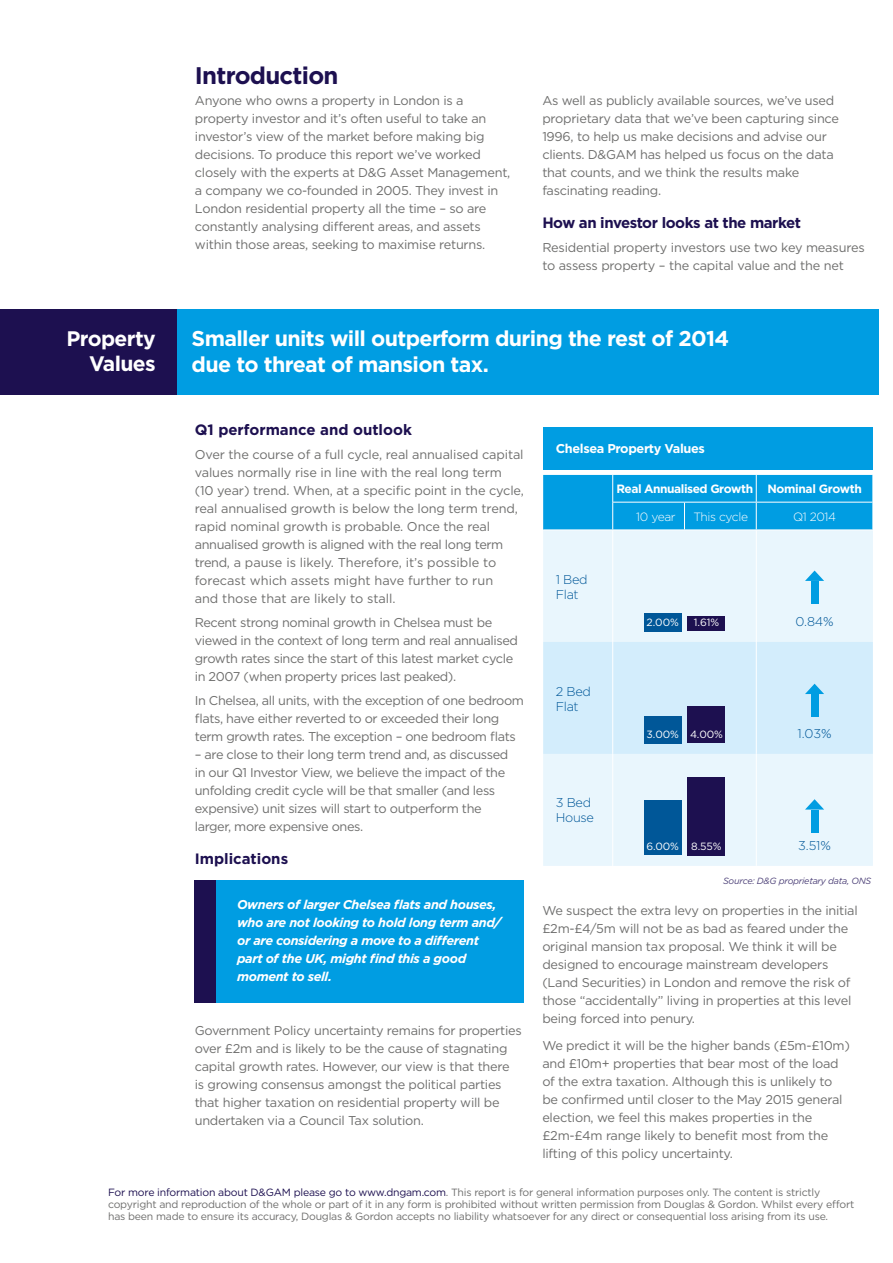
<style>
.page{position:relative;width:893px;height:1263px;background:#fff}
.page>*{position:absolute;margin:0;border:0;box-sizing:border-box;transform-origin:0 0}
.t1{font:700 24px "Gotham";letter-spacing:-.03em;color:#1d1050}
.t2{font:700 21.45px/26px "Gotham";letter-spacing:-.03em;color:#fff}
.t3{font:700 21px/25.5px "Gotham";letter-spacing:-.03em;color:#fff;text-align:right}
.t4{font:700 15px "Gotham";color:#1d1050}
.t5{font:700 15px "Gotham";letter-spacing:-.03em;color:#1d1050}
.t6{font:12.75px/18px "Gotham";letter-spacing:-.02em;color:#6e6e6d}
.t7{font:italic 700 12.75px/18px "Gotham";letter-spacing:-.03em;color:#fff}
.t8{font:300 12.75px/15px "Gotham";letter-spacing:-.03em;color:#005798}
.t9{font:700 12.75px "Gotham";letter-spacing:-.03em;color:#fff}
.t10{font:700 12px "Gotham";letter-spacing:-.04em;color:#fff}
.t11{font:300 12px "Gotham";letter-spacing:-.03em;color:#fff}
.t12{font:10.5px/12px "Gotham";letter-spacing:-.02em;color:#6e6e6d}
.t13{font:10.5px "Gotham";letter-spacing:-.01em;color:#fff}
.t14{font:italic 9px "Gotham";letter-spacing:-.03em;color:#4d4178}
.s1{color:#1d1050}
</style>
<div class="page">
<div style="left:216px;top:880px;width:308px;height:122px;background:#009de2"></div>
<div style="left:195px;top:880px;width:21px;height:122px;background:#1d1050"></div>
<div style="left:170px;top:309px;width:709px;height:85px;background:#009de2"></div>
<div style="left:0;top:309px;width:177px;height:85px;background:#1d1050"></div>
<div style="left:543px;top:530px;width:330px;height:336px;background:#e9f6fd"></div>
<hr style="left:612px;top:530px;width:1px;height:112px;background:#fff">
<hr style="left:756px;top:530px;width:1px;height:112px;background:#fff">
<hr style="left:612px;top:754px;width:1px;height:112px;background:#fff">
<hr style="left:756px;top:754px;width:1px;height:112px;background:#fff">
<div style="left:543px;top:475px;width:330px;height:55px;background:#009de2"></div>
<hr style="left:613px;top:502px;width:71px;height:1px;background:#fff">
<hr style="left:684px;top:502px;width:72px;height:1px;background:#fff">
<hr style="left:756px;top:502px;width:116px;height:1px;background:#fff">
<div style="left:811px;top:581px;width:7px;height:23px;background:#009de2"></div>
<svg style="left:805px;top:570px;width:19px;height:11px"></svg>
<div style="left:543px;top:642px;width:330px;height:112px;background:#d3edfc"></div>
<div style="left:688px;top:777px;width:37px;height:78px;background:#1d1050"></div>
<div style="left:644px;top:800px;width:37px;height:55px;background:#005798"></div>
<div style="left:688px;top:707px;width:37px;height:36px;background:#1d1050"></div>
<div style="left:644px;top:716px;width:37px;height:27px;background:#005798"></div>
<div style="left:688px;top:616px;width:37px;height:15px;background:#1d1050"></div>
<div style="left:644px;top:613px;width:37px;height:18px;background:#005798"></div>
<div style="left:811px;top:809px;width:7px;height:23px;background:#009de2"></div>
<svg style="left:805px;top:799px;width:19px;height:10px"></svg>
<div style="left:543px;top:427px;width:329px;height:42px;background:#009de2"></div>
<h3 class="t3" style="left:67px;top:326px;width:91px">Property<br>Values</h3>
<h1 class="t1" style="left:195px;top:60px;width:145px">Introduction</h1>
<p class="t6" style="left:195px;top:91px;width:317px">Anyone who owns a property in London is a property investor and it’s often useful to take an investor’s view of the market before making big decisions. To produce this report we’ve worked closely with the experts at D&amp;G Asset Management, a company we co-founded in 2005. They invest in London residential property all the time – so are constantly analysing different areas, and assets within those areas, seeking to maximise returns.</p>
<p class="t6" style="left:542px;top:91px;width:298px">As well as publicly available sources, we’ve used proprietary data that we’ve been capturing since 1996, to help us make decisions and advise our clients. D&amp;GAM has helped us focus on the data that counts, and we think the results make fascinating reading.</p>
<p class="t5" style="left:542px;top:213px;width:260px">How an investor looks at the market</p>
<p class="t6" style="left:542px;top:238px;width:324px">Residential property investors use two key measures to assess property – the capital value and the net</p>
<h2 class="t2" style="left:192px;top:325px;width:539px">Smaller units will outperform during the rest of 2014 due to threat of mansion tax.</h2>
<p class="t4" style="left:195px;top:420px;width:219px">Q1 performance and outlook</p>
<p class="t6" style="left:195px;top:445px;width:331px">Over the course of a full cycle, real annualised capital values normally rise in line with the real long term<br>(10 year) trend. When, at a specific point in the cycle, real annualised growth is below the long term trend, rapid nominal growth is probable. Once the real annualised growth is aligned with the real long term trend, a pause is likely. Therefore, it’s possible to forecast which assets might have further to run<br>and those that are likely to stall.</p>
<p class="t6" style="left:195px;top:613px;width:325px">Recent strong nominal growth in Chelsea must be viewed in the context of long term and real annualised growth rates since the start of this latest market cycle in 2007 (when property prices last peaked).</p>
<p class="t6" style="left:195px;top:691px;width:331px">In Chelsea, all units, with the exception of one bedroom flats, have either reverted to or exceeded their long term growth rates. The exception – one bedroom flats</p>
<p class="t6" style="left:195px;top:745px;width:315px">– are close to their long term trend and, as discussed in our Q1 Investor View, we believe the impact of the unfolding credit cycle will be that smaller (and less expensive) unit sizes will start to outperform the larger, more expensive ones.</p>
<p class="t4" style="left:195px;top:849px;width:95px">Implications</p>
<p class="t7" style="left:237px;top:895px;width:266px">Owners of larger Chelsea flats and houses, who are not looking to hold long term and/ or are considering a move to a different part of the UK, might find this a good moment to sell.</p>
<p class="t6" style="left:195px;top:1021px;width:329px">Government Policy uncertainty remains for properties over £2m and is likely to be the cause of stagnating capital growth rates. However, our view is that there is growing consensus amongst the political parties that higher taxation on residential property will be undertaken via a Council Tax solution.</p>
<p class="t9" style="left:556px;top:440px;width:151px">Chelsea Property Values</p>
<p class="t8" style="left:556px;top:571px;width:33px">1 Bed<br>Flat</p>
<p class="t8" style="left:556px;top:683px;width:36px">2 Bed<br>Flat</p>
<p class="t8" style="left:556px;top:795px;width:39px">3 Bed<br>House</p>
<p class="t10" style="left:616px;top:481px;width:247px">Real Annualised Growth Nominal Growth</p>
<p class="t11" style="left:636px;top:509px;width:41px">10 year</p>
<p class="t11" style="left:693px;top:509px;width:56px">This cycle</p>
<p class="t11" style="left:793px;top:509px;width:45px">Q1 2014</p>
<p class="t13" style="left:647px;top:615px;width:34px">2.00%</p>
<p class="t13" style="left:694px;top:615px;width:27px">1.61%</p>
<p class="t8" style="left:795px;top:613px;width:40px">0.84%</p>
<p class="t13" style="left:646px;top:727px;width:78px">3.00% 4.00%</p>
<p class="t13" style="left:646px;top:839px;width:77px">6.00% 8.55%</p>
<p class="t8" style="left:797px;top:725px;width:36px">1.03%</p>
<p class="t8" style="left:798px;top:837px;width:34px">3.51%</p>
<p class="t14" style="left:723px;top:875px;width:150px">Source: D&amp;G proprietary data, ONS</p>
<p class="t6" style="left:542px;top:901px;width:317px">We suspect the extra levy on properties in the initial £2m-£4/5m will not be as bad as feared under the original mansion tax proposal. We think it will be designed to encourage mainstream developers (Land Securities) in London and remove the risk of those “accidentally” living in properties at this level being forced into penury.</p>
<p class="t6" style="left:542px;top:1036px;width:309px">We predict it will be the higher bands (£5m-£10m) and £10m+ properties that bear most of the load of the extra taxation. Although this is unlikely to be confirmed until closer to the May 2015 general election, we feel this makes properties in the £2m-£4m range likely to benefit most from the lifting of this policy uncertainty.</p>
<p class="t12" style="left:108px;top:1186px;width:748px"><span class="s1">For more information about D&amp;GAM please go to www.dngam.com</span>. This report is for general information purposes only. The content is strictly copyright and reproduction of the whole or part of it in any form is prohibited without written permission from Douglas &amp; Gordon. Whilst every effort has been made to ensure its accuracy, Douglas &amp; Gordon accepts no liability whatsoever for any direct or consequential loss arising from its use.</p>
</div>
